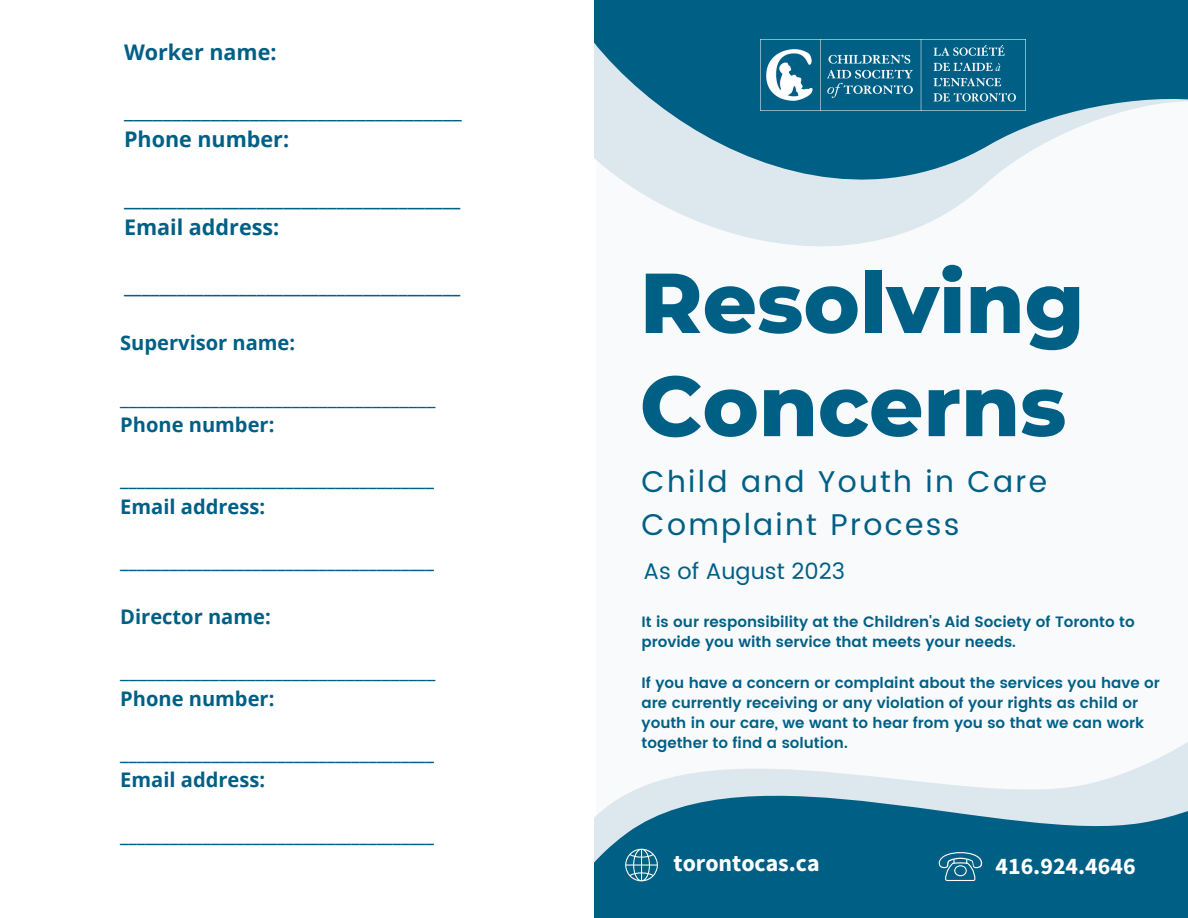
<style>
.page{position:relative;width:1188px;height:918px;background:#fff}
.page>*{position:absolute;margin:0;border:0;box-sizing:border-box;transform-origin:0 0}
.t1{font:800 84.75px/103.2px "Montserrat";color:#005f85}
.t2{font:30px/42.8px "Poppins";letter-spacing:.075em;color:#005f85}
.t3{font:700 23.85px "Source Sans Pro";color:#fff}
.t4{font:22.5px "Poppins";color:#005f85}
.t5{font:700 21.6px "Open Sans";color:#005f85}
.t6{font:21.6px "Open Sans";color:#005f85}
.t7{font:700 20.1px "Open Sans";color:#005f85}
.t8{font:20.1px "Open Sans";color:#005f85}
.t9{font:600 15px/20.2px "Poppins";color:#005f85}
</style>
<div class="page">
<svg style="left:594px;top:759px;width:594px;height:159px;fill:#005f85"></svg>
<svg style="left:594px;top:0;width:594px;height:759px"></svg>
<img style="left:760px;top:39px;width:266px;height:71px">
<svg style="left:625px;top:849px;width:33px;height:32px"></svg>
<svg style="left:939px;top:852px;width:43px;height:29px"></svg>
<p class="t5" style="left:124px;top:37px;width:154px">Worker name:</p>
<p class="t6" style="left:124px;top:95px;width:339px">___________________________________</p>
<p class="t5" style="left:124px;top:124px;width:167px">Phone number:</p>
<p class="t5" style="left:124px;top:183px;width:338px">______________________________________</p>
<p class="t5" style="left:124px;top:212px;width:157px">Email address:</p>
<p class="t5" style="left:124px;top:270px;width:338px">______________________________________</p>
<p class="t7" style="left:120px;top:329px;width:176px">Supervisor name:</p>
<p class="t8" style="left:120px;top:383px;width:317px">___________________________________</p>
<p class="t7" style="left:120px;top:410px;width:156px">Phone number:</p>
<p class="t7" style="left:120px;top:465px;width:315px">______________________________________</p>
<p class="t7" style="left:120px;top:492px;width:146px">Email address:</p>
<p class="t1" style="left:640px;top:251px;width:446px">Resolving<br>Concerns</p>
<p class="t2" style="left:642px;top:460px;width:407px">Child and Youth in Care<br>Complaint Process</p>
<p class="t7" style="left:120px;top:547px;width:315px">______________________________________</p>
<p class="t4" style="left:643px;top:558px;width:203px">As of August 2023</p>
<p class="t7" style="left:120px;top:602px;width:152px">Director name:</p>
<p class="t8" style="left:120px;top:657px;width:317px">___________________________________</p>
<p class="t7" style="left:120px;top:684px;width:156px">Phone number:</p>
<p class="t7" style="left:120px;top:739px;width:315px">______________________________________</p>
<p class="t7" style="left:120px;top:766px;width:146px">Email address:</p>
<p class="t7" style="left:120px;top:820px;width:315px">______________________________________</p>
<p class="t9" style="left:642px;top:612px;width:495px">It is our responsibility at the Children's Aid Society of Toronto to provide you with service that meets your needs.</p>
<p class="t9" style="left:642px;top:672px;width:520px">If you have a concern or complaint about the services you have or are currently receiving or any violation of your rights as child or youth in our care, we want to hear from you so that we can work together to find a solution.</p>
<p class="t3" style="left:674px;top:848px;width:148px">torontocas.ca</p>
<p class="t3" style="left:996px;top:851px;width:142px">416.924.4646</p>
</div>
